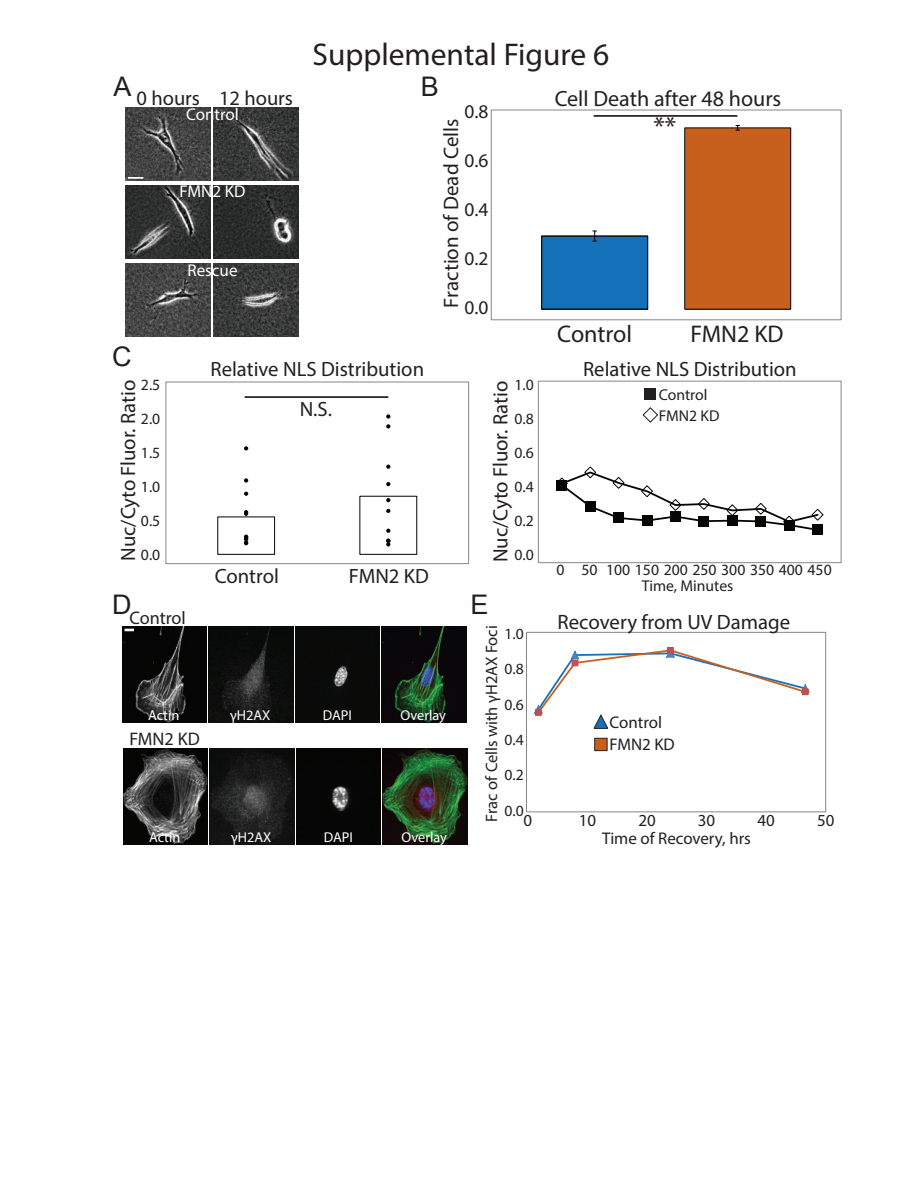
<style>
.page{position:relative;width:918px;height:1188px;background:#fff}
.page>*{position:absolute;margin:0;border:0;box-sizing:border-box;transform-origin:0 0}
.t1{font:31.5px "Myriad Pro";color:#231f20}
.t2{font:27.6px "Myriad Pro";color:#231f20}
.t3{font:27px "Arial";color:#231f20}
.t4{font:24.15px "Myriad Pro";color:#231f20}
.t5{font:22.05px "Myriad Pro";color:#231f20}
.t6{font:21px "Myriad Pro";color:#231f20}
.t7{font:20.85px "Myriad Pro";color:#231f20}
.t8{font:20.7px "Myriad Pro";color:#231f20}
.t9{font:20.55px "Myriad Pro";color:#231f20}
.t10{font:19.5px "Myriad Pro";color:#231f20}
.t11{font:18.15px "Myriad Pro";color:#231f20}
.t12{font:17.1px "Myriad Pro";color:#fff}
.t13{font:16.95px "Myriad Pro";color:#231f20}
.t14{font:16.5px "Myriad Pro";color:#231f20}
.t15{font:15.75px/21.3px "Myriad Pro";color:#231f20}
.t16{font:15.6px "Myriad Pro";color:#231f20}
.t17{font:14.25px "Myriad Pro";color:#fff}
</style>
<div class="page">
<img style="left:125px;top:264px;width:86px;height:73px">
<img style="left:213px;top:264px;width:86px;height:73px">
<img style="left:125px;top:108px;width:86px;height:73px">
<img style="left:213px;top:108px;width:86px;height:73px">
<img style="left:125px;top:186px;width:86px;height:73px">
<img style="left:213px;top:186px;width:86px;height:73px">
<svg style="left:128px;top:177px;width:15px;height:2px"></svg>
<div style="left:542px;top:236px;width:106px;height:73px;background:#1371b9"></div>
<div style="left:541px;top:236px;width:107px;height:74px;border:1px solid #050504"></div>
<div style="left:685px;top:128px;width:106px;height:181px;background:#c8601d"></div>
<div style="left:684px;top:128px;width:107px;height:182px;border:1px solid #050504"></div>
<svg style="left:592px;top:231px;width:5px;height:11px"></svg>
<svg style="left:736px;top:125px;width:4px;height:6px"></svg>
<div style="left:491px;top:110px;width:350px;height:210px;border:1px solid #878686"></div>
<div style="left:217px;top:517px;width:58px;height:38px;border:1px solid #050504"></div>
<svg style="left:386px;top:509px;width:4px;height:4px"></svg>
<svg style="left:244px;top:446px;width:4px;height:5px"></svg>
<svg style="left:386px;top:465px;width:4px;height:4px"></svg>
<svg style="left:244px;top:478px;width:4px;height:5px"></svg>
<svg style="left:386px;top:539px;width:4px;height:7px"></svg>
<svg style="left:386px;top:482px;width:4px;height:4px"></svg>
<svg style="left:386px;top:414px;width:4px;height:15px"></svg>
<svg style="left:244px;top:535px;width:4px;height:10px"></svg>
<svg style="left:386px;top:529px;width:4px;height:4px"></svg>
<svg style="left:244px;top:492px;width:4px;height:4px"></svg>
<svg style="left:386px;top:498px;width:4px;height:4px"></svg>
<svg style="left:244px;top:510px;width:4px;height:6px"></svg>
<div style="left:166px;top:382px;width:303px;height:182px;border:1px solid #878686"></div>
<div style="left:813px;top:525px;width:10px;height:10px;background:#050504"></div>
<svg style="left:556px;top:466px;width:268px;height:66px"></svg>
<div style="left:538px;top:381px;width:303px;height:182px;border:1px solid #878686"></div>
<div style="left:645px;top:388px;width:11px;height:12px;background:#231f20"></div>
<svg style="left:642px;top:407px;width:16px;height:16px"></svg>
<hr style="left:594px;top:115px;width:143px;height:2px;background:#231f20">
<hr style="left:245px;top:396px;width:143px;height:2px;background:#231f20">
<img style="left:295px;top:627px;width:171px;height:96px">
<img style="left:209px;top:627px;width:84px;height:96px">
<img style="left:122px;top:627px;width:85px;height:96px">
<img style="left:383px;top:748px;width:84px;height:96px">
<img style="left:210px;top:748px;width:84px;height:96px">
<div style="left:296px;top:748px;width:85px;height:96px;background:#050605"></div>
<img style="left:123px;top:748px;width:85px;height:96px">
<div style="left:667px;top:647px;width:7px;height:7px;background:#c3514e;border:1px solid #bf4b49"></div>
<div style="left:526px;top:632px;width:300px;height:180px;border:1px solid #878686"></div>
<div style="left:595px;top:738px;width:12px;height:13px;background:#c8601d;border:1px solid #231f20"></div>
<svg style="left:534px;top:649px;width:276px;height:80px"></svg>
<svg style="left:125px;top:629px;width:9px;height:2px"></svg>
<h1 class="t1" style="left:313px;top:35px;width:298px">Supplemental Figure 6</h1>
<h3 class="t3" style="left:114px;top:69px;width:20px">A</h3>
<h3 class="t3" style="left:421px;top:69px;width:20px">B</h3>
<p class="t9" style="left:137px;top:85px;width:158px">0 hours 12 hours</p>
<p class="t12" style="left:186px;top:104px;width:54px">Control</p>
<p class="t10" style="left:464px;top:99px;width:25px">0.8</p>
<p class="t6" style="left:438px;top:308px;width:190px;rotate:-90deg">Fraction of Dead Cells</p>
<p class="t10" style="left:464px;top:148px;width:25px">0.6</p>
<p class="t12" style="left:180px;top:181px;width:67px">FMN2 KD</p>
<p class="t10" style="left:464px;top:197px;width:25px">0.4</p>
<p class="t10" style="left:464px;top:247px;width:25px">0.2</p>
<p class="t12" style="left:187px;top:260px;width:52px">Rescue</p>
<p class="t10" style="left:464px;top:296px;width:25px">0.0</p>
<p class="t5" style="left:555px;top:85px;width:228px">Cell Death after 48 hours</p>
<h2 class="t2" style="left:653px;top:110px;width:24px">**</h2>
<p class="t4" style="left:557px;top:319px;width:76px">Control</p>
<p class="t4" style="left:690px;top:319px;width:95px">FMN2 KD</p>
<h3 class="t3" style="left:112px;top:339px;width:21px">C</h3>
<p class="t8" style="left:211px;top:356px;width:215px">Relative NLS Distribution</p>
<p class="t8" style="left:583px;top:356px;width:215px">Relative NLS Distribution</p>
<p class="t15" style="left:141px;top:373px;width:21px">2.5</p>
<p class="t15" style="left:515px;top:373px;width:21px">1.0</p>
<p class="t8" style="left:115px;top:561px;width:183px;rotate:-90deg">Nuc/Cyto Fluor. Ratio</p>
<p class="t8" style="left:488px;top:562px;width:183px;rotate:-90deg">Nuc/Cyto Fluor. Ratio</p>
<p class="t15" style="left:659px;top:383px;width:62px">Control<br>FMN2 KD</p>
<p class="t15" style="left:642px;top:562px;width:191px;line-height:16px;text-indent:-85px">0 50 100 150 200 250 300 350 400 450<br>Time, Minutes</p>
<p class="t8" style="left:300px;top:396px;width:34px">N.S.</p>
<p class="t15" style="left:141px;top:408px;width:21px">2.0</p>
<p class="t15" style="left:515px;top:408px;width:21px">0.8</p>
<p class="t15" style="left:515px;top:442px;width:21px">0.6</p>
<p class="t15" style="left:141px;top:442px;width:21px">1.5</p>
<p class="t15" style="left:141px;top:476px;width:21px">1.0</p>
<p class="t15" style="left:515px;top:476px;width:21px">0.4</p>
<p class="t15" style="left:141px;top:510px;width:21px">0.5</p>
<p class="t15" style="left:515px;top:510px;width:21px">0.2</p>
<p class="t15" style="left:141px;top:544px;width:21px">0.0</p>
<p class="t15" style="left:515px;top:544px;width:21px">0.0</p>
<p class="t8" style="left:215px;top:563px;width:66px">Control</p>
<p class="t8" style="left:349px;top:563px;width:81px">FMN2 KD</p>
<h3 class="t3" style="left:112px;top:586px;width:21px">D</h3>
<h3 class="t3" style="left:470px;top:586px;width:20px">E</h3>
<p class="t11" style="left:129px;top:607px;width:58px">Control</p>
<p class="t7" style="left:558px;top:609px;width:234px">Recovery from UV Damage</p>
<p class="t14" style="left:482px;top:822px;width:198px;rotate:-90deg">Frac of Cells with γH2AX Foci</p>
<p class="t16" style="left:504px;top:624px;width:21px">1.0</p>
<p class="t16" style="left:504px;top:659px;width:21px">0.8</p>
<p class="t16" style="left:504px;top:695px;width:21px">0.6</p>
<p class="t17" style="left:148px;top:706px;width:33px">Actin</p>
<p class="t17" style="left:230px;top:706px;width:42px">γH2AX</p>
<p class="t17" style="left:323px;top:706px;width:31px">DAPI</p>
<p class="t17" style="left:400px;top:706px;width:47px">Overlay</p>
<p class="t13" style="left:610px;top:711px;width:54px">Control</p>
<p class="t11" style="left:129px;top:728px;width:72px">FMN2 KD</p>
<p class="t16" style="left:504px;top:730px;width:21px">0.4</p>
<p class="t13" style="left:610px;top:734px;width:67px">FMN2 KD</p>
<p class="t16" style="left:504px;top:765px;width:21px">0.2</p>
<p class="t16" style="left:504px;top:801px;width:21px">0.0</p>
<p class="t13" style="left:524px;top:810px;width:10px">0</p>
<p class="t13" style="left:579px;top:810px;width:19px">10</p>
<p class="t13" style="left:638px;top:810px;width:19px">20</p>
<p class="t13" style="left:698px;top:810px;width:19px">30</p>
<p class="t13" style="left:758px;top:810px;width:19px">40</p>
<p class="t13" style="left:817px;top:810px;width:19px">50</p>
<p class="t13" style="left:602px;top:828px;width:150px">Time of Recovery, hrs</p>
<p class="t17" style="left:149px;top:828px;width:33px">Actin</p>
<p class="t17" style="left:231px;top:828px;width:42px">γH2AX</p>
<p class="t17" style="left:324px;top:828px;width:31px">DAPI</p>
<p class="t17" style="left:401px;top:828px;width:47px">Overlay</p>
</div>
